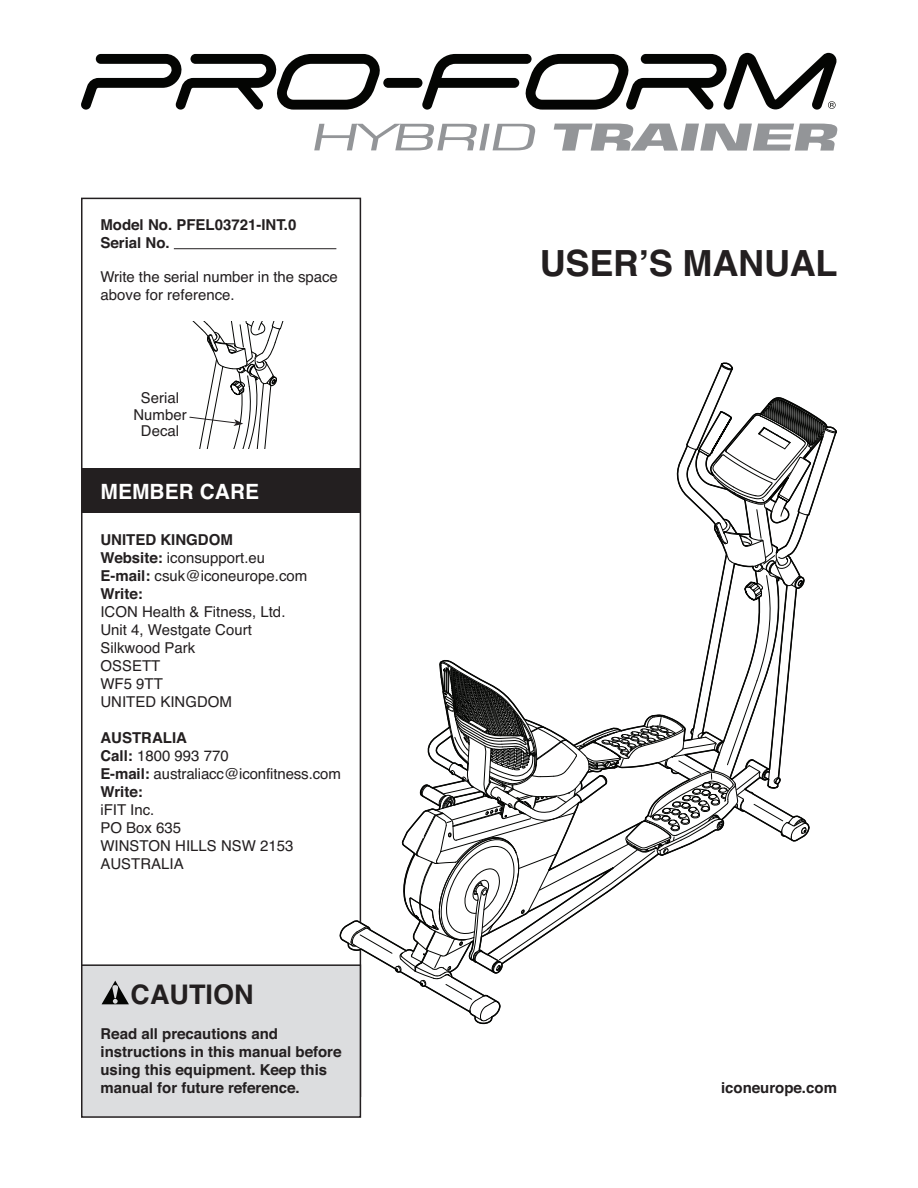
<style>
.page{position:relative;width:918px;height:1188px;background:#fff}
.page>*{position:absolute;margin:0;border:0;box-sizing:border-box;transform-origin:0 0}
.t1{font:700 36px "Helvetica";letter-spacing:-.005em;color:#231f20}
.t2{font:700 27px "Helvetica";color:#231f20}
.t3{font:700 21px "Helvetica";color:#fff}
.t4{font:15px/18px "Helvetica";color:#231f20}
.t5{font:700 15px/18px "Helvetica";color:#231f20}
.s1{font-weight:400}
.s2{font-weight:700}
</style>
<div class="page">
<svg style="left:422px;top:53px;width:415px;height:57px"></svg>
<div style="left:383px;top:78px;width:39px;height:10px;background:#040503;border-radius:5px"></div>
<svg style="left:81px;top:54px;width:299px;height:56px"></svg>
<svg style="left:314px;top:124px;width:222px;height:26px"></svg>
<svg style="left:554px;top:124px;width:284px;height:27px"></svg>
<div style="left:82px;top:965px;width:278px;height:152px;background:#dcdddf"></div>
<div style="left:81px;top:964px;width:280px;height:154px;border:2px solid #231f20"></div>
<svg style="left:102px;top:981px;width:27px;height:23px"></svg>
<hr style="left:174px;top:248px;width:162px;height:1px;background:#231f20">
<svg style="left:189px;top:321px;width:95px;height:128px"></svg>
<svg style="left:339px;top:362px;width:498px;height:663px"></svg>
<div style="left:81px;top:469px;width:280px;height:44px;background:#231f20"></div>
<p class="t5" style="left:100px;top:217px;width:197px">Model No. PFEL03721-INT.0<br>Serial No.</p>
<p class="t4" style="left:100px;top:269px;width:239px">Write the serial number in the space above for reference.</p>
<p class="t4" style="left:133px;top:391px;width:55px;line-height:16.5px;text-align:center">Serial<br>Number<br>Decal</p>
<h3 class="t3" style="left:101px;top:484px;width:160px">MEMBER CARE</h3>
<p class="t5" style="left:100px;top:532px;width:208px">UNITED KINGDOM<br>Website: <span class="s1">iconsupport.eu<br></span>E-mail: <span class="s1">csuk@iconeurope.com<br></span>Write:</p>
<p class="t4" style="left:100px;top:604px;width:187px">ICON Health &amp; Fitness, Ltd.<br>Unit 4, Westgate Court<br>Silkwood Park<br>OSSETT<br>WF5 9TT<br>UNITED KINGDOM</p>
<p class="t4" style="left:100px;top:730px;width:242px"><span class="s2">AUSTRALIA<br>Call:</span> 1800 993 770<br><span class="s2">E-mail:</span> australiacc@iconfitness.com<br><span class="s2">Write:</span></p>
<p class="t4" style="left:100px;top:802px;width:195px">iFIT Inc.<br>PO Box 635<br>WINSTON HILLS NSW 2153<br>AUSTRALIA</p>
<h2 class="t2" style="left:131px;top:985px;width:124px">CAUTION</h2>
<p class="t5" style="left:100px;top:1026px;width:242px">Read all precautions and instructions in this manual before using this equipment. Keep this manual for future reference.</p>
<h1 class="t1" style="left:540px;top:251px;width:299px">USER’S MANUAL</h1>
<p class="t5" style="left:721px;top:1080px;width:117px">iconeurope.com</p>
</div>
